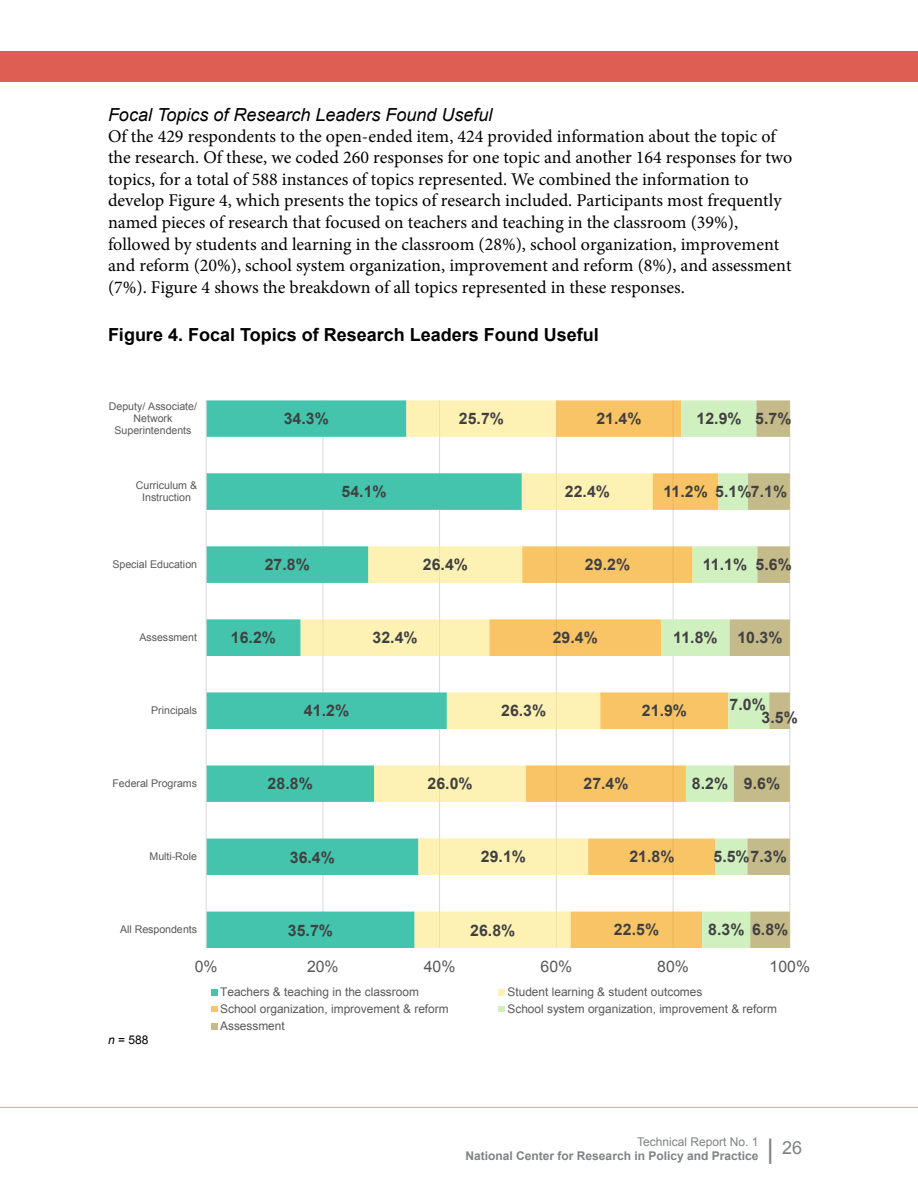
<style>
.page{position:relative;width:918px;height:1188px;background:#fff}
.page>*{position:absolute;margin:0;border:0;box-sizing:border-box;transform-origin:0 0}
.t1{font:18px/21.6px "Minion Pro";color:#000}
.t2{font:700 18px "Arial";color:#000}
.t3{font:italic 18px "Arial";color:#000}
.t4{font:18px "Arial";color:#808285}
.t5{font:700 15.9px "Arial";letter-spacing:.005em;color:#404040}
.t6{font:15.9px "Arial";letter-spacing:.005em;color:#595959}
.t7{font:700 12px "Arial";color:#808285}
.t8{font:12px "Arial";color:#808285}
.t9{font:12px "Arial";color:#000}
.t10{font:11.85px "Arial";color:#595959}
.t11{font:10.65px/12.1px "Arial";letter-spacing:-.005em;color:#595959;text-align:center}
.s1{font-style:italic}
.s2{font-size:27px}
</style>
<div class="page">
<div style="left:0;top:51px;width:918px;height:30px;background:#de5e53"></div>
<hr style="left:0;top:1107px;width:918px;height:1px;background:#eb9e98">
<svg style="left:205px;top:400px;width:586px;height:630px"></svg>
<p class="t3" style="left:108px;top:103px;width:386px">Focal Topics of Research Leaders Found Useful</p>
<p class="t1" style="left:108px;top:125px;width:686px">Of the 429 respondents to the open-ended item, 424 provided information about the topic of the research. Of these, we coded 260 responses for one topic and another 164 responses for two topics, for a total of 588 instances of topics represented. We combined the information to develop Figure 4, which presents the topics of research included. Participants most frequently named pieces of research that focused on teachers and teaching in the classroom (39%), followed by students and learning in the classroom (28%), school organization, improvement and reform (20%), school system organization, improvement and reform (8%), and assessment (7%). Figure 4 shows the breakdown of all topics represented in these responses.</p>
<p class="t2" style="left:108px;top:323px;width:492px">Figure 4. Focal Topics of Research Leaders Found Useful</p>
<p class="t11" style="left:109px;top:400px;width:90px">Deputy/ Associate/<br>Network<br>Superintendents</p>
<p class="t5" style="left:284px;top:408px;width:47px">34.3%</p>
<p class="t5" style="left:459px;top:408px;width:47px">25.7%</p>
<p class="t5" style="left:596px;top:408px;width:47px">21.4%</p>
<p class="t5" style="left:697px;top:408px;width:47px">12.9%</p>
<p class="t5" style="left:755px;top:408px;width:38px">5.7%</p>
<p class="t11" style="left:136px;top:479px;width:63px">Curriculum &amp;<br>Instruction</p>
<p class="t5" style="left:342px;top:481px;width:47px">54.1%</p>
<p class="t5" style="left:565px;top:481px;width:47px">22.4%</p>
<p class="t5" style="left:663px;top:481px;width:46px">11.2%</p>
<p class="t5" style="left:715px;top:481px;width:74px">5.1%7.1%</p>
<p class="t11" style="left:112px;top:558px;width:86px">Special Education</p>
<p class="t5" style="left:265px;top:554px;width:47px">27.8%</p>
<p class="t5" style="left:423px;top:554px;width:47px">26.4%</p>
<p class="t5" style="left:585px;top:554px;width:47px">29.2%</p>
<p class="t5" style="left:703px;top:554px;width:46px">11.1%</p>
<p class="t5" style="left:756px;top:554px;width:38px">5.6%</p>
<p class="t11" style="left:140px;top:631px;width:59px">Assessment</p>
<p class="t5" style="left:231px;top:627px;width:47px">16.2%</p>
<p class="t5" style="left:373px;top:627px;width:47px">32.4%</p>
<p class="t5" style="left:553px;top:627px;width:47px">29.4%</p>
<p class="t5" style="left:673px;top:627px;width:46px">11.8%</p>
<p class="t5" style="left:737px;top:627px;width:47px">10.3%</p>
<p class="t11" style="left:151px;top:704px;width:47px">Principals</p>
<p class="t5" style="left:304px;top:700px;width:47px">41.2%</p>
<p class="t5" style="left:501px;top:700px;width:47px">26.3%</p>
<p class="t5" style="left:642px;top:700px;width:47px">21.9%</p>
<p class="t5" style="left:730px;top:694px;width:38px">7.0%</p>
<p class="t5" style="left:762px;top:707px;width:38px">3.5%</p>
<p class="t11" style="left:112px;top:777px;width:86px">Federal Programs</p>
<p class="t5" style="left:268px;top:773px;width:47px">28.8%</p>
<p class="t5" style="left:428px;top:773px;width:47px">26.0%</p>
<p class="t5" style="left:583px;top:773px;width:47px">27.4%</p>
<p class="t5" style="left:692px;top:773px;width:38px">8.2%</p>
<p class="t5" style="left:744px;top:773px;width:38px">9.6%</p>
<p class="t11" style="left:150px;top:850px;width:49px">Multi-Role</p>
<p class="t5" style="left:290px;top:846px;width:47px">36.4%</p>
<p class="t5" style="left:481px;top:846px;width:47px">29.1%</p>
<p class="t5" style="left:629px;top:846px;width:47px">21.8%</p>
<p class="t5" style="left:713px;top:846px;width:75px">5.5%7.3%</p>
<p class="t11" style="left:120px;top:923px;width:78px">All Respondents</p>
<p class="t5" style="left:288px;top:919px;width:47px">35.7%</p>
<p class="t5" style="left:470px;top:919px;width:47px">26.8%</p>
<p class="t5" style="left:614px;top:919px;width:47px">22.5%</p>
<p class="t5" style="left:708px;top:919px;width:38px">8.3%</p>
<p class="t5" style="left:752px;top:919px;width:38px">6.8%</p>
<p class="t6" style="left:195px;top:956px;width:24px">0%</p>
<p class="t6" style="left:307px;top:956px;width:33px">20%</p>
<p class="t6" style="left:424px;top:956px;width:33px">40%</p>
<p class="t6" style="left:541px;top:956px;width:33px">60%</p>
<p class="t6" style="left:657px;top:956px;width:33px">80%</p>
<p class="t6" style="left:770px;top:956px;width:42px">100%</p>
<p class="t9" style="left:108px;top:1032px;width:42px"><span class="s1">n</span> = 588</p>
<p class="t10" style="left:220px;top:984px;width:200px">Teachers &amp; teaching in the classroom</p>
<p class="t10" style="left:507px;top:984px;width:196px">Student learning &amp; student outcomes</p>
<p class="t10" style="left:220px;top:1001px;width:230px">School organization, improvement &amp; reform</p>
<p class="t10" style="left:507px;top:1001px;width:271px">School system organization, improvement &amp; reform</p>
<p class="t10" style="left:220px;top:1018px;width:66px">Assessment</p>
<p class="t8" style="left:637px;top:1134px;width:123px">Technical Report No. 1</p>
<p class="t7" style="left:466px;top:1148px;width:294px">National Center for Research in Policy and Practice</p>
<p class="t4" style="left:767px;top:1136px;width:37px"><span class="s2">|</span> 26</p>
</div>
